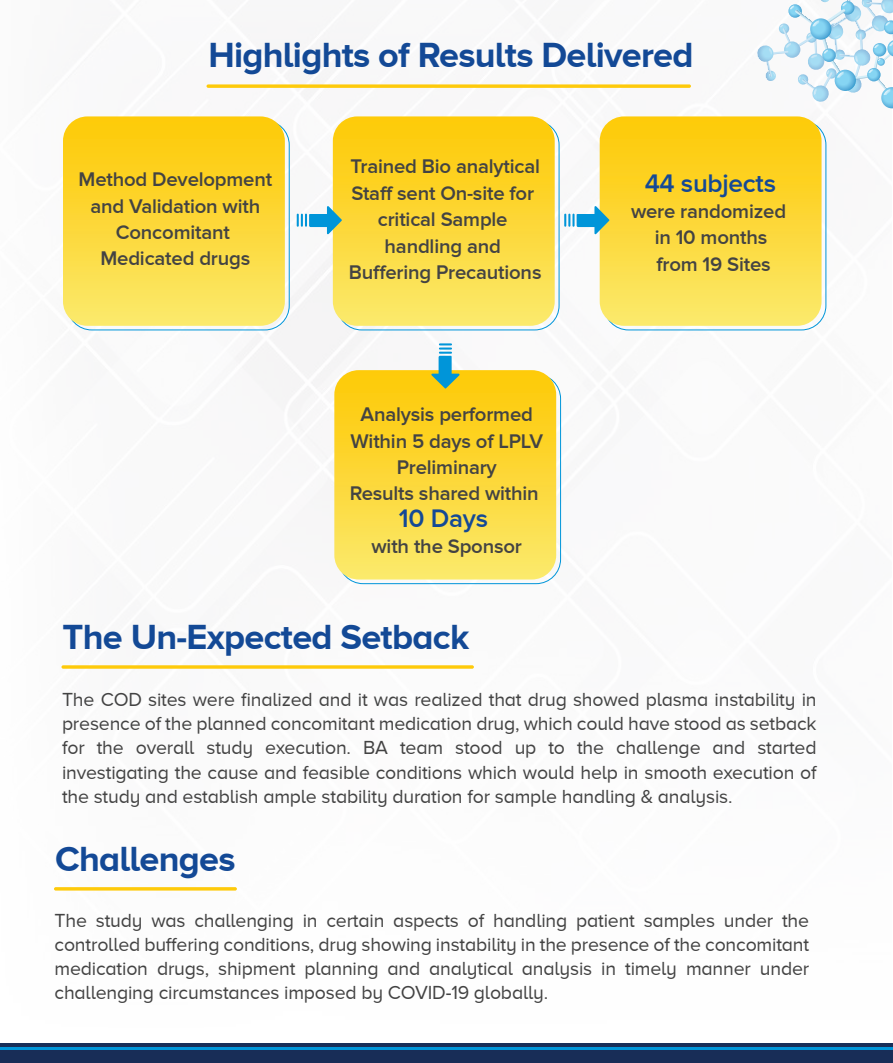
<style>
.page{position:relative;width:893px;height:1063px;background:#fff}
.page>*{position:absolute;margin:0;border:0;box-sizing:border-box;transform-origin:0 0}
.t1{font:700 36px "Proxima Nova A";letter-spacing:-.02em;color:#134996}
.t2{font:600 26.1px "Proxima Nova";letter-spacing:-.01em;color:#144996}
.t3{font:600 20.4px/26.4px "Proxima Nova";letter-spacing:-.01em;color:#434343;text-align:center}
.t4{font:19.5px/24px "Proxima Nova A";letter-spacing:-.01em;color:#434343;text-align:justify}
</style>
<div class="page">
<img style="left:54px;top:40px;width:838px;height:851px">
<svg style="left:63px;top:116px;width:222px;height:210px;background:#fcd83a"></svg>
<div style="left:0;top:1043px;width:893px;height:20px;background:#182d57"></div>
<svg style="left:207px;top:84px;width:484px;height:4px;background:#fdd02b"></svg>
<svg style="left:61px;top:665px;width:413px;height:4px;background:#fdd02c"></svg>
<svg style="left:54px;top:887px;width:183px;height:4px"></svg>
<svg style="left:333px;top:116px;width:222px;height:210px;background:#fcd83a"></svg>
<svg style="left:334px;top:370px;width:222px;height:210px;background:#fcd83a"></svg>
<svg style="left:600px;top:116px;width:221px;height:210px;background:#fcd83a"></svg>
<svg style="left:297px;top:206px;width:45px;height:28px"></svg>
<svg style="left:564px;top:206px;width:45px;height:28px"></svg>
<svg style="left:431px;top:343px;width:29px;height:46px"></svg>
<svg style="left:757px;top:0;width:136px;height:108px"></svg>
<hr style="left:0;top:1047px;width:893px;height:3px;background:#0095d9">
<h1 class="t1" style="left:208px;top:35px;width:487px">Highlights of Results Delivered</h1>
<p class="t3" style="left:79px;top:166px;width:195px">Method Development and Validation with<br>Concomitant<br>Medicated drugs</p>
<p class="t3" style="left:349px;top:153px;width:194px">Trained Bio analytical<br>Staff sent On-site for critical Sample handling and<br>Buffering Precautions</p>
<p class="t3" style="left:350px;top:401px;width:195px">Analysis performed<br>Within 5 days of LPLV<br>Preliminary<br>Results shared within</p>
<h2 class="t2" style="left:399px;top:504px;width:91px">10 Days</h2>
<p class="t3" style="left:371px;top:533px;width:152px">with the Sponsor</p>
<h1 class="t1" style="left:63px;top:617px;width:408px">The Un-Expected Setback</h1>
<h2 class="t2" style="left:645px;top:168px;width:133px">44 subjects</h2>
<p class="t3" style="left:631px;top:198px;width:157px">were randomized in 10 months from 19 Sites</p>
<p class="t4" style="left:62px;top:688px;width:756px">The COD sites were finalized and it was realized that drug showed plasma instability in presence of the planned concomitant medication drug, which could have stood as setback for the overall study execution. BA team stood up to the challenge and started investigating the cause and feasible conditions which would help in smooth execution of the study and establish ample stability duration for sample handling &amp; analysis.</p>
<h1 class="t1" style="left:55px;top:838px;width:182px">Challenges</h1>
<p class="t4" style="left:55px;top:908px;width:756px">The study was challenging in certain aspects of handling patient samples under the controlled buffering conditions, drug showing instability in the presence of the concomitant medication drugs, shipment planning and analytical analysis in timely manner under challenging circumstances imposed by COVID-19 globally.</p>
</div>
